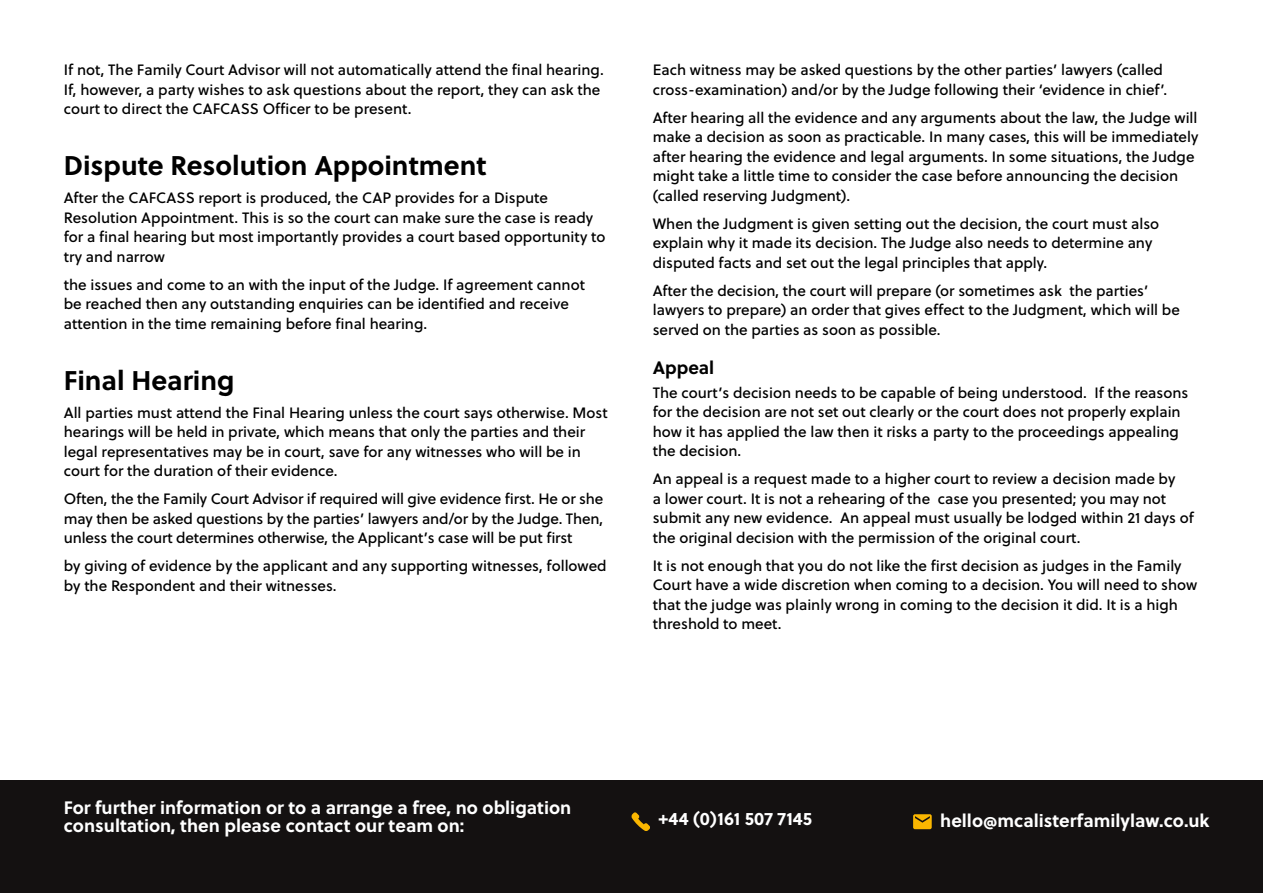
<style>
.page{position:relative;width:1263px;height:893px;background:#fff}
.page>*{position:absolute;margin:0;border:0;box-sizing:border-box;transform-origin:0 0}
.t1{font:700 27px "Soleil";color:#000}
.t2{font:700 18px/18px "Soleil";color:#fff}
.t3{font:700 18px "Soleil";color:#000}
.t4{font:15px/19.5px "Soleil Bk";color:#000}
</style>
<div class="page">
<div style="left:0;top:781px;width:631px;height:112px;background:#141111"></div>
<div style="left:631px;top:781px;width:632px;height:112px;background:#141111"></div>
<svg style="left:913px;top:814px;width:19px;height:15px"></svg>
<svg style="left:631px;top:812px;width:19px;height:19px"></svg>
<p class="t4" style="left:64px;top:59px;width:541px">If not, The Family Court Advisor will not automatically attend the final hearing.<br>If, however, a party wishes to ask questions about the report, they can ask the court to direct the CAFCASS Officer to be present.</p>
<h1 class="t1" style="left:64px;top:145px;width:424px">Dispute Resolution Appointment</h1>
<p class="t4" style="left:64px;top:187px;width:543px">After the CAFCASS report is produced, the CAP provides for a Dispute Resolution Appointment. This is so the court can make sure the case is ready for a final hearing but most importantly provides a court based opportunity to try and narrow</p>
<p class="t4" style="left:64px;top:274px;width:523px">the issues and come to an with the input of the Judge. If agreement cannot be reached then any outstanding enquiries can be identified and receive attention in the time remaining before final hearing.</p>
<h1 class="t1" style="left:64px;top:359px;width:172px">Final Hearing</h1>
<p class="t4" style="left:64px;top:402px;width:545px">All parties must attend the Final Hearing unless the court says otherwise. Most hearings will be held in private, which means that only the parties and their legal representatives may be in court, save for any witnesses who will be in court for the duration of their evidence.</p>
<p class="t4" style="left:64px;top:488px;width:541px;text-align:justify">Often, the the Family Court Advisor if required will give evidence first. He or she may then be asked questions by the parties’ lawyers and/or by the Judge. Then, unless the court determines otherwise, the Applicant’s case will be put first</p>
<p class="t4" style="left:64px;top:555px;width:544px">by giving of evidence by the applicant and any supporting witnesses, followed by the Respondent and their witnesses.</p>
<p class="t4" style="left:653px;top:59px;width:516px">Each witness may be asked questions by the other parties’ lawyers (called cross-examination) and/or by the Judge following their ‘evidence in chief’.</p>
<p class="t4" style="left:653px;top:107px;width:547px">After hearing all the evidence and any arguments about the law, the Judge will make a decision as soon as practicable. In many cases, this will be immediately after hearing the evidence and legal arguments. In some situations, the Judge might take a little time to consider the case before announcing the decision (called reserving Judgment).</p>
<p class="t4" style="left:653px;top:213px;width:508px">When the Judgment is given setting out the decision, the court must also explain why it made its decision. The Judge also needs to determine any disputed facts and set out the legal principles that apply.</p>
<p class="t4" style="left:653px;top:280px;width:529px">After the decision, the court will prepare (or sometimes ask the parties’ lawyers to prepare) an order that gives effect to the Judgment, which will be served on the parties as soon as possible.</p>
<p class="t3" style="left:653px;top:353px;width:63px">Appeal</p>
<p class="t4" style="left:653px;top:382px;width:537px">The court’s decision needs to be capable of being understood. If the reasons for the decision are not set out clearly or the court does not properly explain how it has applied the law then it risks a party to the proceedings appealing the decision.</p>
<p class="t4" style="left:653px;top:468px;width:543px">An appeal is a request made to a higher court to review a decision made by<br>a lower court. It is not a rehearing of the case you presented; you may not submit any new evidence. An appeal must usually be lodged within 21 days of the original decision with the permission of the original court.</p>
<p class="t4" style="left:653px;top:555px;width:546px">It is not enough that you do not like the first decision as judges in the Family Court have a wide discretion when coming to a decision. You will need to show that the judge was plainly wrong in coming to the decision it did. It is a high threshold to meet.</p>
<p class="t2" style="left:64px;top:798px;width:509px">For further information or to a arrange a free, no obligation consultation, then please contact our team on:</p>
<p class="t2" style="left:659px;top:809px;width:155px">+44 (0)161 507 7145</p>
<p class="t2" style="left:940px;top:811px;width:271px">hello@mcalisterfamilylaw.co.uk</p>
</div>
